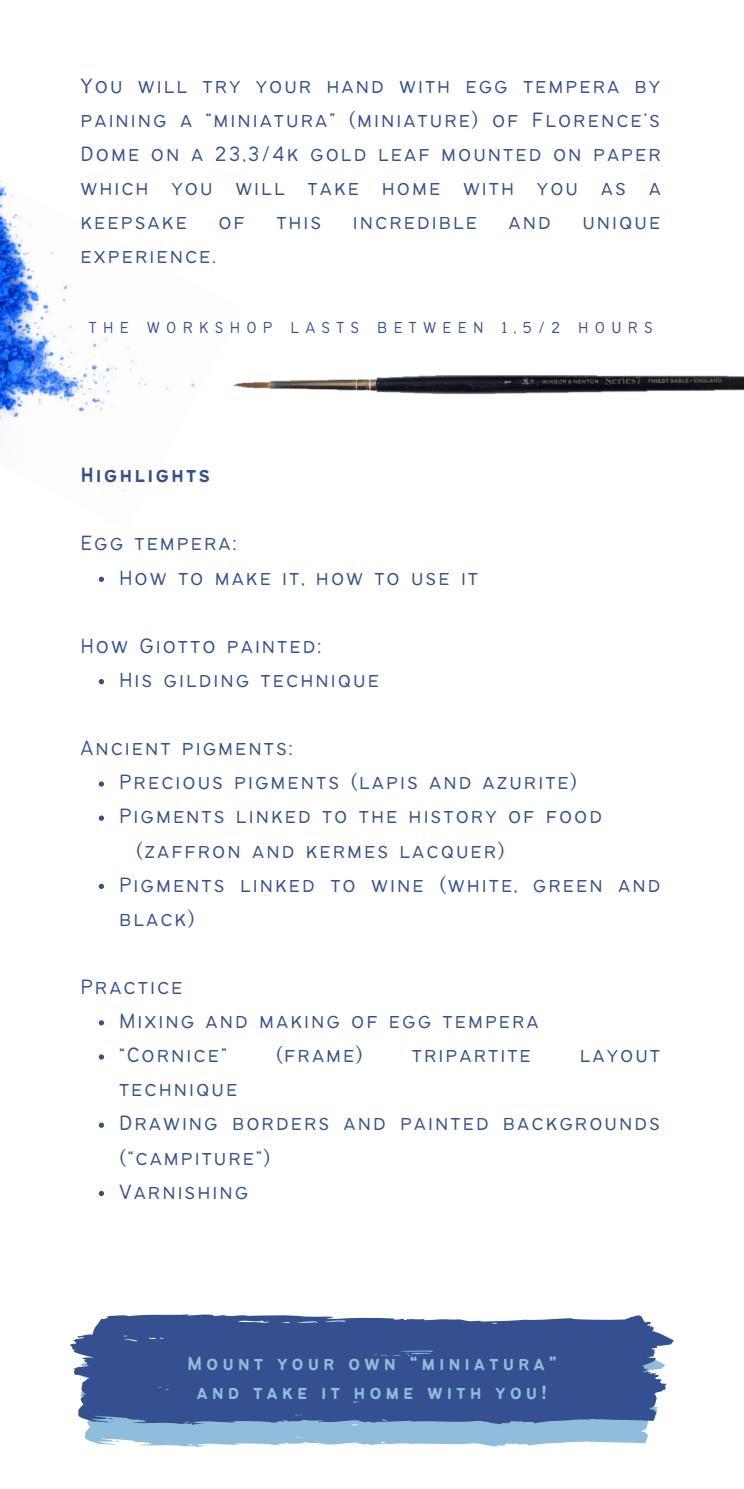
<style>
.page{position:relative;width:744px;height:1489px;background:#fff}
.page>*{position:absolute;margin:0;border:0;box-sizing:border-box;transform-origin:0 0}
.t1{font:300 22.75px/34.1px "Bantayog";letter-spacing:.09em;color:#345090}
.t2{font:22.75px "Bantayog";letter-spacing:.09em;color:#345090}
.t3{font:21px/28.9px "Bantayog";letter-spacing:.185em;color:#90bddb;text-align:center}
.t4{font:300 17.5px "Bantayog";letter-spacing:.355em;color:#345090}
</style>
<div class="page">
<img style="left:244px;top:375px;width:500px;height:20px">
<img style="left:0;top:180px;width:244px;height:312px">
<svg style="left:99px;top:576px;width:5px;height:6px"></svg>
<svg style="left:99px;top:679px;width:5px;height:5px"></svg>
<svg style="left:99px;top:781px;width:5px;height:5px"></svg>
<svg style="left:99px;top:815px;width:5px;height:5px"></svg>
<svg style="left:99px;top:883px;width:5px;height:6px"></svg>
<svg style="left:99px;top:1020px;width:5px;height:5px"></svg>
<svg style="left:99px;top:1054px;width:5px;height:5px"></svg>
<svg style="left:99px;top:1122px;width:5px;height:5px"></svg>
<svg style="left:99px;top:1190px;width:5px;height:6px"></svg>
<svg style="left:85px;top:1425px;width:564px;height:22px;background:#a1c7e0"></svg>
<svg style="left:70px;top:1314px;width:604px;height:111px;background:#48629b"></svg>
<p class="t1" style="left:81px;top:70px;width:582px;text-align:justify">You will try your hand with egg tempera by paining a “miniatura” (miniature) of Florence’s Dome on a 23,3/4k gold leaf mounted on paper which you will take home with you as a keepsake</p>
<p class="t1" style="left:218px;top:206px;width:28px">of</p>
<p class="t1" style="left:276px;top:206px;width:47px">this</p>
<p class="t1" style="left:353px;top:206px;width:126px">incredible</p>
<p class="t1" style="left:509px;top:206px;width:44px">and</p>
<p class="t1" style="left:582px;top:206px;width:80px">unique</p>
<p class="t1" style="left:81px;top:241px;width:137px">experience.</p>
<p class="t4" style="left:89px;top:321px;width:565px">THE WORKSHOP LASTS BETWEEN 1,5/2 HOURS</p>
<p class="t2" style="left:80px;top:466px;width:131px">Highlights</p>
<p class="t1" style="left:80px;top:528px;width:158px">Egg tempera:</p>
<p class="t1" style="left:119px;top:562px;width:361px">How to make it, how to use it</p>
<p class="t1" style="left:80px;top:630px;width:242px">How Giotto painted:</p>
<p class="t1" style="left:119px;top:664px;width:261px">His gilding technique</p>
<p class="t1" style="left:80px;top:732px;width:214px">Ancient pigments:</p>
<p class="t1" style="left:119px;top:766px;width:485px">Precious pigments (lapis and azurite)<br>Pigments linked to the history of food</p>
<p class="t1" style="left:136px;top:834px;width:370px">(zaffron and kermes lacquer)</p>
<p class="t1" style="left:119px;top:869px;width:543px">Pigments linked to wine (white, green and black)</p>
<p class="t1" style="left:80px;top:971px;width:104px">Practice</p>
<p class="t1" style="left:119px;top:1005px;width:421px">Mixing and making of egg tempera “Cornice”</p>
<p class="t1" style="left:276px;top:1039px;width:89px">(frame)</p>
<p class="t1" style="left:412px;top:1039px;width:120px">tripartite</p>
<p class="t1" style="left:580px;top:1039px;width:82px">layout</p>
<p class="t1" style="left:119px;top:1073px;width:542px">technique<br>Drawing borders and painted backgrounds (“campiture”)<br>Varnishing</p>
<p class="t3" style="left:187px;top:1350px;width:371px">Mount your own “miniatura” and take it home with you!</p>
</div>
